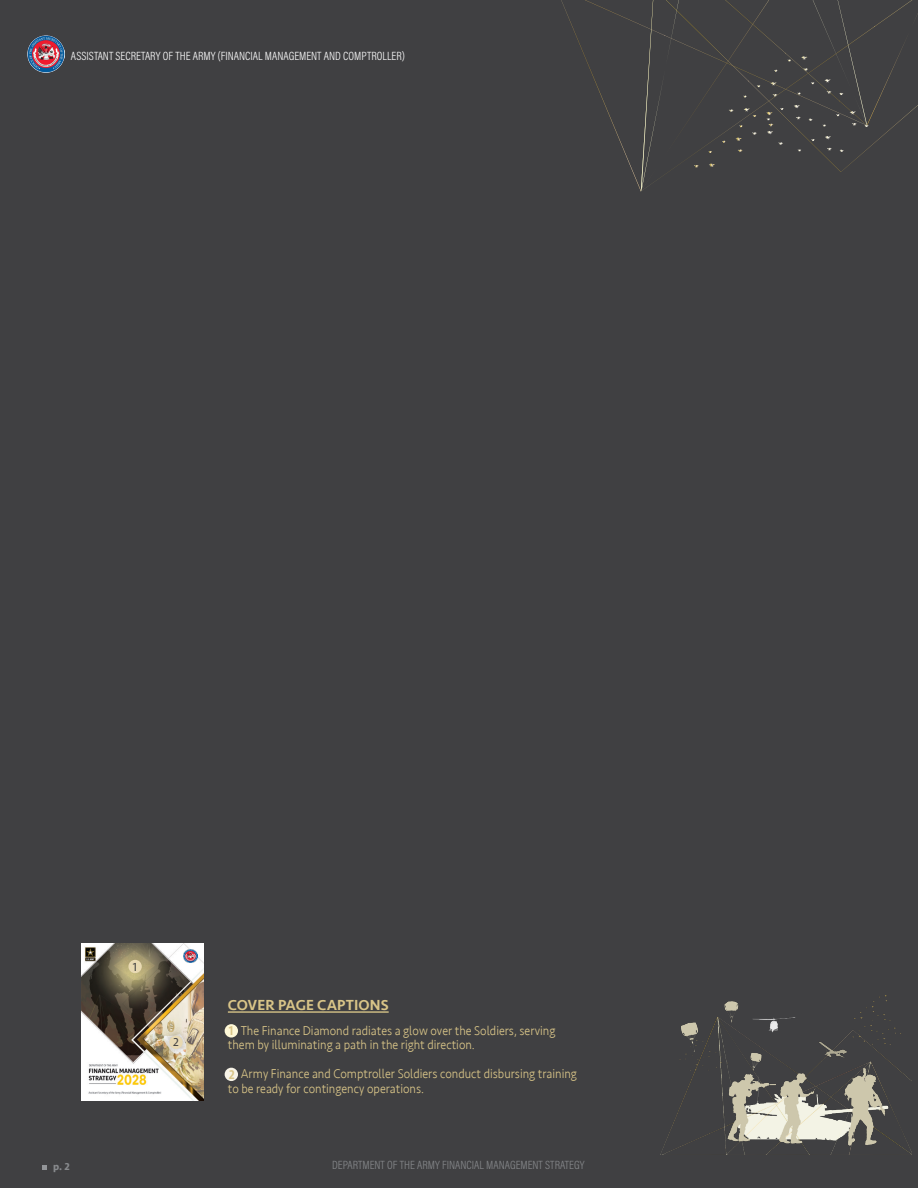
<style>
.page{position:relative;width:918px;height:1188px;background:#404042}
.page>*{position:absolute;margin:0;border:0;box-sizing:border-box;transform-origin:0 0}
.t1{font:500 15px "Seravek";letter-spacing:.01em;color:#d9c588}
.t2{font:300 13.2px/14.4px "Seravek";color:#d9c588;scale:.91 1}
.t3{font:500 13.2px "Seravek";color:#d9c588;scale:.91 1}
.t4{font:300 12px "Acumin Pro Cond";color:#fff}
.t5{font:300 12px "Acumin Pro Cond";color:#87898c}
.t6{font:12px "Seravek";color:#404042}
.t7{font:700 10.5px "Seravek";color:#87898c}
</style>
<div class="page">
<img style="left:661px;top:996px;width:251px;height:159px">
<div style="left:225px;top:1024px;width:13px;height:14px;background:#fef8d7;border-radius:50%"></div>
<div style="left:225px;top:1068px;width:13px;height:13px;background:#f7f3e7;border-radius:50%"></div>
<img style="left:81px;top:944px;width:122px;height:157px">
<svg style="left:184px;top:950px;width:13px;height:13px"></svg>
<div style="left:119px;top:950px;width:32px;height:33px;background:#231f20;opacity:.25"></div>
<div style="left:128px;top:960px;width:14px;height:13px;background:#e8d9b2;border-radius:50%"></div>
<div style="left:160px;top:1026px;width:32px;height:33px;background:#231f20;opacity:.25"></div>
<div style="left:169px;top:1036px;width:14px;height:13px;background:#e8d9b2;border-radius:50%"></div>
<hr style="left:228px;top:1011px;width:161px;height:2px;background:#d9c588">
<svg style="left:561px;top:0;width:357px;height:192px"></svg>
<svg style="left:42px;top:1166px;width:4px;height:4px"></svg>
<img style="left:27px;top:35px;width:38px;height:38px">
<p class="t4" style="left:71px;top:48px;width:336px">ASSISTANT SECRETARY OF THE ARMY (FINANCIAL MANAGEMENT AND COMPTROLLER)</p>
<p class="t6" style="left:133px;top:957px;width:6px">1</p>
<p class="t6" style="left:173px;top:1033px;width:7px">2</p>
<p class="t1" style="left:228px;top:995px;width:162px">COVER PAGE CAPTIONS</p>
<p class="t3" style="left:229px;top:1022px;width:7px">1</p>
<p class="t3" style="left:229px;top:1066px;width:8px">2</p>
<p class="t2" style="left:228px;top:1024px;width:361px;text-indent:13px">The Finance Diamond radiates a glow over the Soldiers, serving them by illuminating a path in the right direction.</p>
<p class="t2" style="left:228px;top:1067px;width:385px;text-indent:13px">Army Finance and Comptroller Soldiers conduct disbursing training to be ready for contingency operations.</p>
<p class="t7" style="left:53px;top:1158px;width:18px">p. 2</p>
<p class="t5" style="left:332px;top:1157px;width:254px">DEPARTMENT OF THE ARMY FINANCIAL MANAGEMENT STRATEGY</p>
</div>
